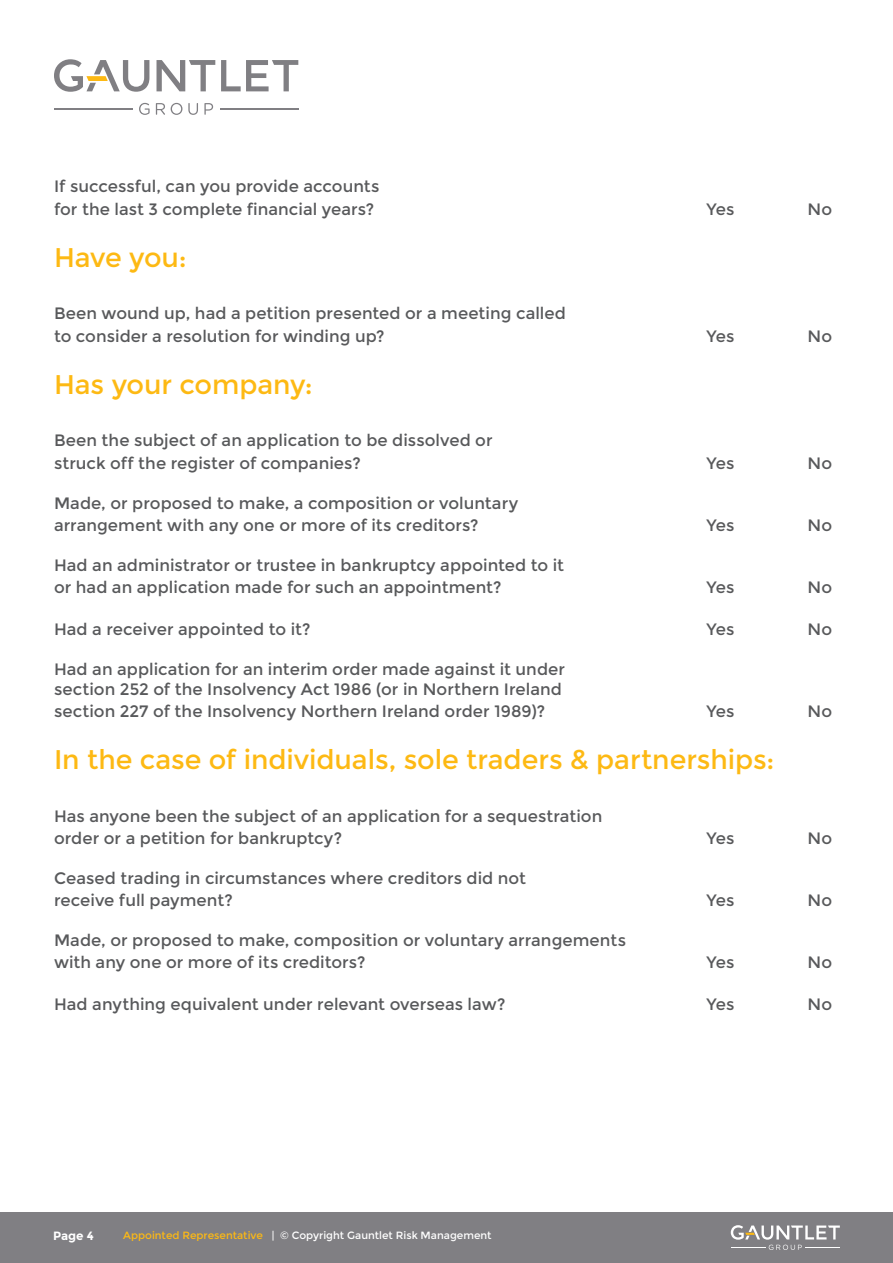
<style>
.page{position:relative;width:893px;height:1263px;background:#fff}
.page>*{position:absolute;margin:0;border:0;box-sizing:border-box;transform-origin:0 0}
.t1{font:27px "Montserrat";letter-spacing:-.005em;color:#fdb913}
.t2{font:16.5px/22.5px "Montserrat";letter-spacing:.005em;color:#58595b}
.t3{font:700 12px "Montserrat";color:#fff}
.t4{font:10.5px "Montserrat";color:#fff}
.s1{color:#fdb913}
</style>
<div class="page">
<div style="left:0;top:1212px;width:893px;height:51px;background:#807f83"></div>
<hr style="left:54px;top:108px;width:78px;height:1px;background:#807f83">
<hr style="left:220px;top:108px;width:78px;height:1px;background:#807f83">
<svg style="left:157px;top:60px;width:58px;height:31px"></svg>
<svg style="left:221px;top:60px;width:77px;height:31px"></svg>
<svg style="left:54px;top:59px;width:95px;height:33px"></svg>
<svg style="left:139px;top:103px;width:11px;height:12px"></svg>
<svg style="left:156px;top:103px;width:9px;height:12px"></svg>
<svg style="left:171px;top:103px;width:11px;height:12px"></svg>
<svg style="left:188px;top:103px;width:10px;height:12px"></svg>
<svg style="left:204px;top:103px;width:9px;height:12px"></svg>
<svg style="left:731px;top:1225px;width:109px;height:25px"></svg>
<p class="t2" style="left:54px;top:176px;width:327px">If successful, can you provide accounts for the last 3 complete financial years?</p>
<h1 class="t1" style="left:54px;top:242px;width:134px">Have you:</h1>
<p class="t2" style="left:54px;top:303px;width:513px">Been wound up, had a petition presented or a meeting called to consider a resolution for winding up?</p>
<h1 class="t1" style="left:54px;top:369px;width:260px">Has your company:</h1>
<p class="t2" style="left:54px;top:430px;width:440px">Been the subject of an application to be dissolved or struck off the register of companies?</p>
<p class="t2" style="left:54px;top:492px;width:466px">Made, or proposed to make, a composition or voluntary arrangement with any one or more of its creditors?</p>
<p class="t2" style="left:54px;top:554px;width:512px">Had an administrator or trustee in bankruptcy appointed to it or had an application made for such an appointment?</p>
<p class="t2" style="left:706px;top:198px;width:29px">Yes</p>
<p class="t2" style="left:807px;top:198px;width:26px">No</p>
<p class="t2" style="left:706px;top:325px;width:29px">Yes</p>
<p class="t2" style="left:807px;top:325px;width:26px">No</p>
<p class="t2" style="left:706px;top:452px;width:29px">Yes</p>
<p class="t2" style="left:807px;top:452px;width:26px">No</p>
<p class="t2" style="left:706px;top:514px;width:29px">Yes</p>
<p class="t2" style="left:807px;top:514px;width:26px">No</p>
<p class="t2" style="left:706px;top:576px;width:29px">Yes</p>
<p class="t2" style="left:807px;top:576px;width:26px">No</p>
<p class="t2" style="left:54px;top:618px;width:258px">Had a receiver appointed to it?</p>
<p class="t2" style="left:706px;top:618px;width:29px">Yes</p>
<p class="t2" style="left:807px;top:618px;width:26px">No</p>
<p class="t2" style="left:54px;top:659px;width:513px;line-height:19.8px">Had an application for an interim order made against it under section 252 of the Insolvency Act 1986 (or in Northern Ireland</p>
<p class="t2" style="left:54px;top:700px;width:493px">section 227 of the Insolvency Northern Ireland order 1989)?</p>
<p class="t2" style="left:706px;top:700px;width:29px">Yes</p>
<p class="t2" style="left:807px;top:700px;width:26px">No</p>
<h1 class="t1" style="left:54px;top:744px;width:722px">In the case of individuals, sole traders &amp; partnerships:</h1>
<p class="t2" style="left:54px;top:805px;width:550px">Has anyone been the subject of an application for a sequestration order or a petition for bankruptcy?</p>
<p class="t2" style="left:706px;top:827px;width:29px">Yes</p>
<p class="t2" style="left:807px;top:827px;width:26px">No</p>
<p class="t2" style="left:54px;top:867px;width:474px">Ceased trading in circumstances where creditors did not receive full payment?</p>
<p class="t2" style="left:54px;top:929px;width:574px">Made, or proposed to make, composition or voluntary arrangements with any one or more of its creditors?</p>
<p class="t2" style="left:706px;top:889px;width:29px">Yes</p>
<p class="t2" style="left:807px;top:889px;width:26px">No</p>
<p class="t2" style="left:706px;top:951px;width:29px">Yes</p>
<p class="t2" style="left:807px;top:951px;width:26px">No</p>
<p class="t2" style="left:54px;top:993px;width:453px">Had anything equivalent under relevant overseas law?</p>
<p class="t2" style="left:706px;top:993px;width:29px">Yes</p>
<p class="t2" style="left:807px;top:993px;width:26px">No</p>
<p class="t3" style="left:53px;top:1228px;width:42px">Page 4</p>
<p class="t4" style="left:123px;top:1230px;width:370px"><span class="s1">Appointed Representative</span> | © Copyright Gauntlet Risk Management</p>
</div>
